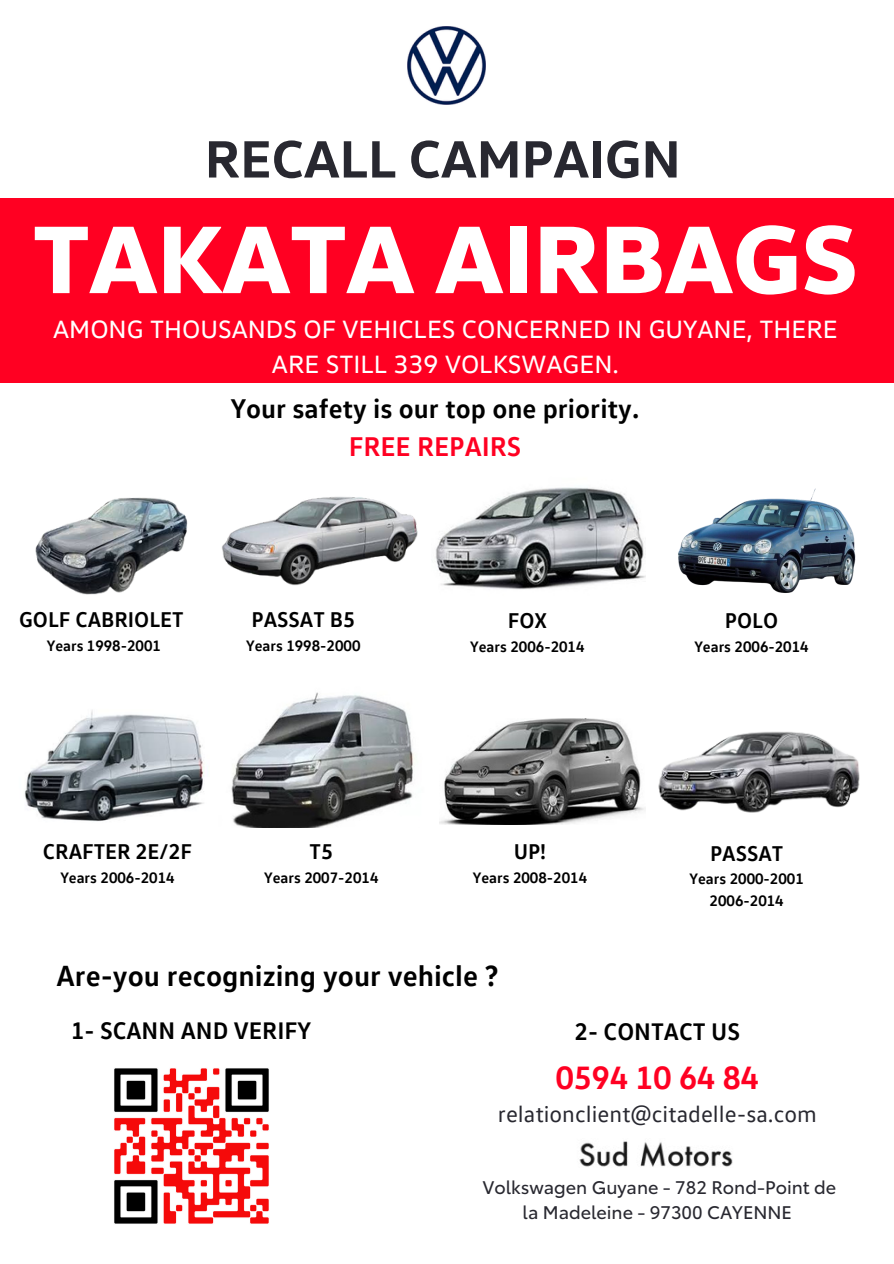
<style>
.page{position:relative;width:894px;height:1264px;background:#fff}
.page>*{position:absolute;margin:0;border:0;box-sizing:border-box;transform-origin:0 0}
.t1{font:800 97.5px "VW Head";color:#fff}
.t2{font:700 53.25px "VW Head";color:#282830}
.t3{font:700 32.85px "VW Text";color:#f02}
.t4{font:700 29.7px "VW Text";color:#000}
.t5{font:700 27.6px/38.2px "VW Text";color:#000;text-align:center}
.t6{font:25.5px/35px "VW Head";color:#fff;text-align:center}
.t7{font:700 24.45px "VW Text";color:#000}
.t8{font:23.4px "VW Text";color:#282830}
.t9{font:700 21.75px "VW Text";color:#000}
.t10{font:18px/24.6px "Toyota Type";color:#282830;text-align:center}
.t11{font:700 15.45px "VW Text";color:#000}
.s1{color:#f02}
</style>
<div class="page">
<img style="left:407px;top:26px;width:78px;height:78px">
<img style="left:35px;top:497px;width:153px;height:98px">
<img style="left:222px;top:496px;width:195px;height:90px">
<img style="left:440px;top:718px;width:203px;height:106px">
<img style="left:678px;top:488px;width:178px;height:105px">
<img style="left:435px;top:487px;width:210px;height:103px">
<img style="left:231px;top:692px;width:184px;height:135px">
<img style="left:24px;top:710px;width:180px;height:112px">
<img style="left:643px;top:731px;width:217px;height:82px">
<div style="left:0;top:198px;width:893px;height:184px;background:#f02"></div>
<img style="left:579px;top:1141px;width:154px;height:26px">
<img style="left:114px;top:1068px;width:155px;height:156px">
<p class="t2" style="left:205px;top:124px;width:477px">RECALL CAMPAIGN</p>
<p class="t1" style="left:33px;top:196px;width:825px">TAKATA AIRBAGS</p>
<p class="t6" style="left:53px;top:311px;width:785px">AMONG THOUSANDS OF VEHICLES CONCERNED IN GUYANE, THERE<br>ARE STILL 339 VOLKSWAGEN.</p>
<p class="t5" style="left:231px;top:388px;width:410px">Your safety is our top one priority.<br><span class="s1">FREE REPAIRS</span></p>
<p class="t9" style="left:19px;top:605px;width:166px">GOLF CABRIOLET</p>
<p class="t11" style="left:47px;top:635px;width:116px">Years 1998-2001</p>
<p class="t9" style="left:251px;top:605px;width:105px">PASSAT B5</p>
<p class="t11" style="left:246px;top:635px;width:116px">Years 1998-2000</p>
<p class="t9" style="left:507px;top:606px;width:41px">FOX</p>
<p class="t11" style="left:470px;top:637px;width:116px">Years 2006-2014</p>
<p class="t9" style="left:724px;top:606px;width:55px">POLO</p>
<p class="t11" style="left:694px;top:636px;width:116px">Years 2006-2014</p>
<p class="t9" style="left:43px;top:837px;width:150px">CRAFTER 2E/2F</p>
<h3 class="t11" style="left:60px;top:867px;width:116px">Years 2006-2014</h3>
<h6 class="t9" style="left:309px;top:837px;width:25px">T5</h6>
<p class="t11" style="left:264px;top:867px;width:116px">Years 2007-2014</p>
<h6 class="t9" style="left:513px;top:837px;width:34px">UP!</h6>
<h3 class="t11" style="left:472px;top:867px;width:116px">Years 2008-2014</h3>
<p class="t4" style="left:56px;top:956px;width:443px">Are-you recognizing your vehicle ?</p>
<p class="t9" style="left:709px;top:838px;width:75px">PASSAT</p>
<p class="t11" style="left:689px;top:869px;width:116px">Years 2000-2001</p>
<p class="t11" style="left:709px;top:890px;width:76px">2006-2014</p>
<p class="t7" style="left:71px;top:1014px;width:241px">1- SCANN AND VERIFY</p>
<p class="t7" style="left:574px;top:1015px;width:167px">2- CONTACT US</p>
<p class="t3" style="left:555px;top:1055px;width:205px">0594 10 64 84</p>
<p class="t8" style="left:497px;top:1098px;width:320px">relationclient@citadelle-sa.com</p>
<p class="t10" style="left:482px;top:1173px;width:354px">Volkswagen Guyane - 782 Rond-Point de la Madeleine - 97300 CAYENNE</p>
</div>
